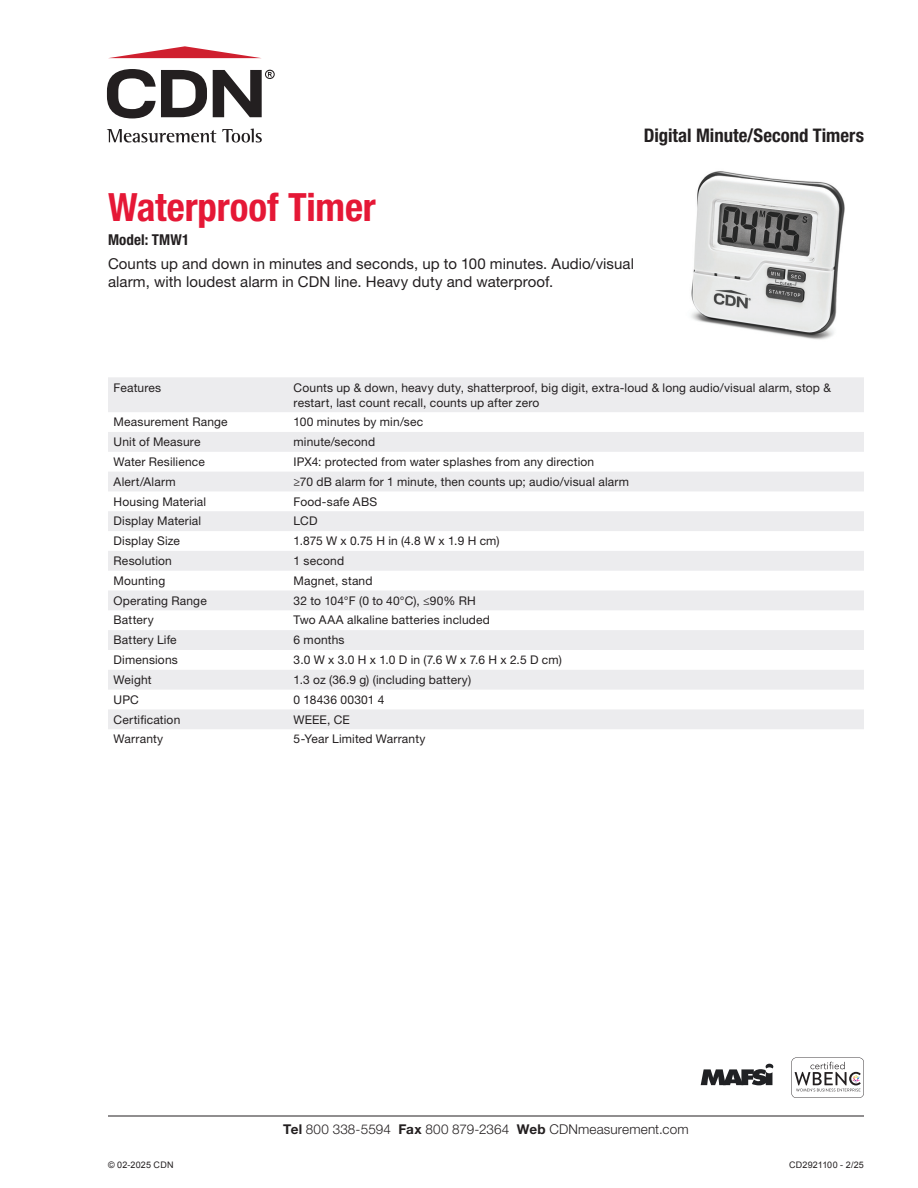
<style>
.page{position:relative;width:918px;height:1188px;background:#fff}
.page>*{position:absolute;margin:0;border:0;box-sizing:border-box;transform-origin:0 0}
.t1{font:700 condensed 39px "Helvetica Neue LT Std";letter-spacing:-.005em;color:#e51836}
.t2{font:700 condensed 18.75px "Helvetica Neue LT Std";color:#231f20}
.t3{font:15px/18.8px "Helvetica Neue LT Std";letter-spacing:.005em;color:#231f20}
.t4{font:700 condensed 15px "Helvetica Neue LT Std";letter-spacing:.01em;color:#231f20}
.t5{font:300 13.5px "Helvetica Neue LT Std";letter-spacing:.01em;color:#231f20}
.t6{font:12px/15px "Helvetica Neue LT Std";letter-spacing:.015em;color:#231f20}
.t7{font:9px "Arial";letter-spacing:.025em;color:#231f20}
.s1{font-weight:700}
</style>
<div class="page">
<hr style="left:108px;top:1116px;width:756px;height:1px;background:#231f20">
<svg style="left:107px;top:129px;width:109px;height:14px"></svg>
<svg style="left:222px;top:129px;width:40px;height:14px"></svg>
<svg style="left:107px;top:69px;width:100px;height:49px"></svg>
<svg style="left:109px;top:46px;width:151px;height:12px"></svg>
<svg style="left:213px;top:70px;width:62px;height:47px"></svg>
<img style="left:691px;top:171px;width:154px;height:169px">
<svg style="left:108px;top:377px;width:756px;height:352px;fill:#ececee"></svg>
<svg style="left:701px;top:1064px;width:72px;height:21px"></svg>
<svg style="left:791px;top:1058px;width:73px;height:40px"></svg>
<h2 class="t2" style="left:644px;top:124px;width:222px">Digital Minute/Second Timers</h2>
<h1 class="t1" style="left:108px;top:184px;width:269px">Waterproof Timer</h1>
<p class="t4" style="left:108px;top:231px;width:83px">Model: TMW1</p>
<p class="t3" style="left:108px;top:254px;width:528px">Counts up and down in minutes and seconds, up to 100 minutes. Audio/visual alarm, with loudest alarm in CDN line. Heavy duty and waterproof.</p>
<p class="t6" style="left:114px;top:380px;width:49px">Features</p>
<p class="t6" style="left:294px;top:380px;width:539px">Counts up &amp; down, heavy duty, shatterproof, big digit, extra-loud &amp; long audio/visual alarm, stop &amp; restart, last count recall, counts up after zero</p>
<p class="t6" style="left:114px;top:414px;width:116px">Measurement Range</p>
<p class="t6" style="left:294px;top:414px;width:131px">100 minutes by min/sec</p>
<p class="t6" style="left:114px;top:434px;width:88px">Unit of Measure</p>
<p class="t6" style="left:294px;top:434px;width:83px">minute/second</p>
<p class="t6" style="left:114px;top:454px;width:93px">Water Resilience</p>
<p class="t6" style="left:294px;top:454px;width:302px">IPX4: protected from water splashes from any direction</p>
<p class="t6" style="left:114px;top:474px;width:63px">Alert/Alarm</p>
<p class="t6" style="left:294px;top:474px;width:337px">≥70 dB alarm for 1 minute, then counts up; audio/visual alarm</p>
<p class="t6" style="left:114px;top:494px;width:94px">Housing Material</p>
<p class="t6" style="left:294px;top:494px;width:85px">Food-safe ABS</p>
<p class="t6" style="left:114px;top:513px;width:89px">Display Material</p>
<p class="t6" style="left:294px;top:513px;width:25px">LCD</p>
<p class="t6" style="left:114px;top:533px;width:68px">Display Size</p>
<p class="t6" style="left:294px;top:533px;width:207px">1.875 W x 0.75 H in (4.8 W x 1.9 H cm)</p>
<p class="t6" style="left:114px;top:553px;width:60px">Resolution</p>
<p class="t6" style="left:294px;top:553px;width:52px">1 second</p>
<p class="t6" style="left:114px;top:573px;width:53px">Mounting</p>
<p class="t6" style="left:294px;top:573px;width:80px">Magnet, stand</p>
<p class="t6" style="left:114px;top:593px;width:95px">Operating Range</p>
<p class="t6" style="left:294px;top:593px;width:184px">32 to 104°F (0 to 40°C), ≤90% RH</p>
<p class="t6" style="left:114px;top:613px;width:42px">Battery</p>
<p class="t6" style="left:294px;top:613px;width:198px">Two AAA alkaline batteries included</p>
<p class="t6" style="left:114px;top:632px;width:65px">Battery Life</p>
<p class="t6" style="left:294px;top:632px;width:52px">6 months</p>
<p class="t6" style="left:114px;top:652px;width:66px">Dimensions</p>
<p class="t6" style="left:294px;top:652px;width:270px">3.0 W x 3.0 H x 1.0 D in (7.6 W x 7.6 H x 2.5 D cm)</p>
<p class="t6" style="left:114px;top:672px;width:40px">Weight</p>
<p class="t6" style="left:294px;top:672px;width:179px">1.3 oz (36.9 g) (including battery)</p>
<p class="t6" style="left:114px;top:692px;width:27px">UPC</p>
<p class="t6" style="left:294px;top:692px;width:92px">0 18436 00301 4</p>
<p class="t6" style="left:114px;top:712px;width:68px">Certification</p>
<p class="t6" style="left:294px;top:712px;width:58px">WEEE, CE</p>
<p class="t6" style="left:114px;top:731px;width:51px">Warranty</p>
<p class="t6" style="left:294px;top:731px;width:133px">5-Year Limited Warranty</p>
<p class="t5" style="left:283px;top:1121px;width:407px"><span class="s1">Tel</span> 800 338-5594 <span class="s1">Fax</span> 800 879-2364 <span class="s1">Web</span> CDNmeasurement.com</p>
<p class="t7" style="left:108px;top:1158px;width:67px">© 02-2025 CDN</p>
<p class="t7" style="left:789px;top:1158px;width:76px">CD2921100 - 2/25</p>
</div>
